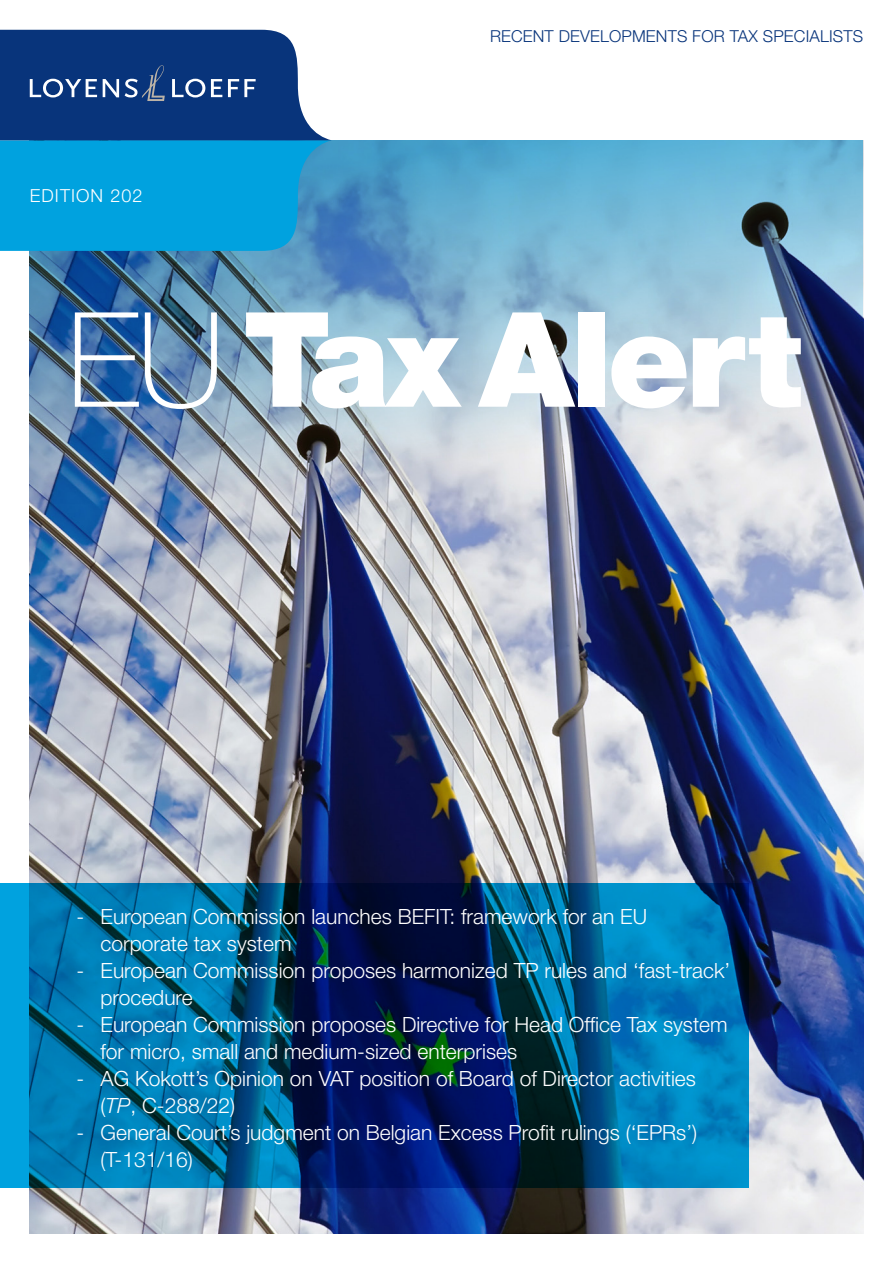
<style>
.page{position:relative;width:893px;height:1263px;background:#fff}
.page>*{position:absolute;margin:0;border:0;box-sizing:border-box;transform-origin:0 0}
.t1{font:900 132px "Helvetica Neue LT Pro";letter-spacing:-.03em;color:#fff}
.t2{font:300 21px/27px "Helvetica Neue LT Pro";color:#fff}
.t3{font:300 18px "Helvetica Neue LT Pro";letter-spacing:.06em;color:#fff}
.t4{font:300 16.5px "Helvetica Neue LT Pro";letter-spacing:.01em;color:#08347b}
.s1{font-weight:100}
.s2{font-style:italic}
</style>
<div class="page">
<img style="left:30px;top:504px;width:833px;height:729px">
<img style="left:30px;top:140px;width:833px;height:364px">
<svg style="left:0;top:30px;width:332px;height:221px;background:#1877b4"></svg>
<svg style="left:0;top:883px;width:748px;height:305px;background:#005388"></svg>
<p class="t3" style="left:30px;top:185px;width:114px">EDITION 202</p>
<p class="t4" style="left:490px;top:26px;width:375px">RECENT DEVELOPMENTS FOR TAX SPECIALISTS</p>
<p class="t1" style="left:67px;top:281px;width:737px"><span class="s1">EU</span> Tax Alert</p>
<p class="t2" style="left:101px;top:903px;width:548px;text-indent:-24px">- European Commission launches BEFIT: framework for an EU corporate tax system</p>
<p class="t2" style="left:101px;top:957px;width:631px;text-indent:-24px">- European Commission proposes harmonized TP rules and ‘fast-track’ procedure</p>
<p class="t2" style="left:101px;top:1011px;width:629px;text-indent:-24px">- European Commission proposes Directive for Head Office Tax system for micro, small and medium-sized enterprises</p>
<p class="t2" style="left:101px;top:1065px;width:597px;text-indent:-24px">- AG Kokott’s Opinion on VAT position of Board of Director activities (<span class="s2">TP</span>, C-288/22)</p>
<p class="t2" style="left:101px;top:1119px;width:598px;text-indent:-24px">- General Court’s judgment on Belgian Excess Profit rulings (‘EPRs’) (T-131/16)</p>
</div>
